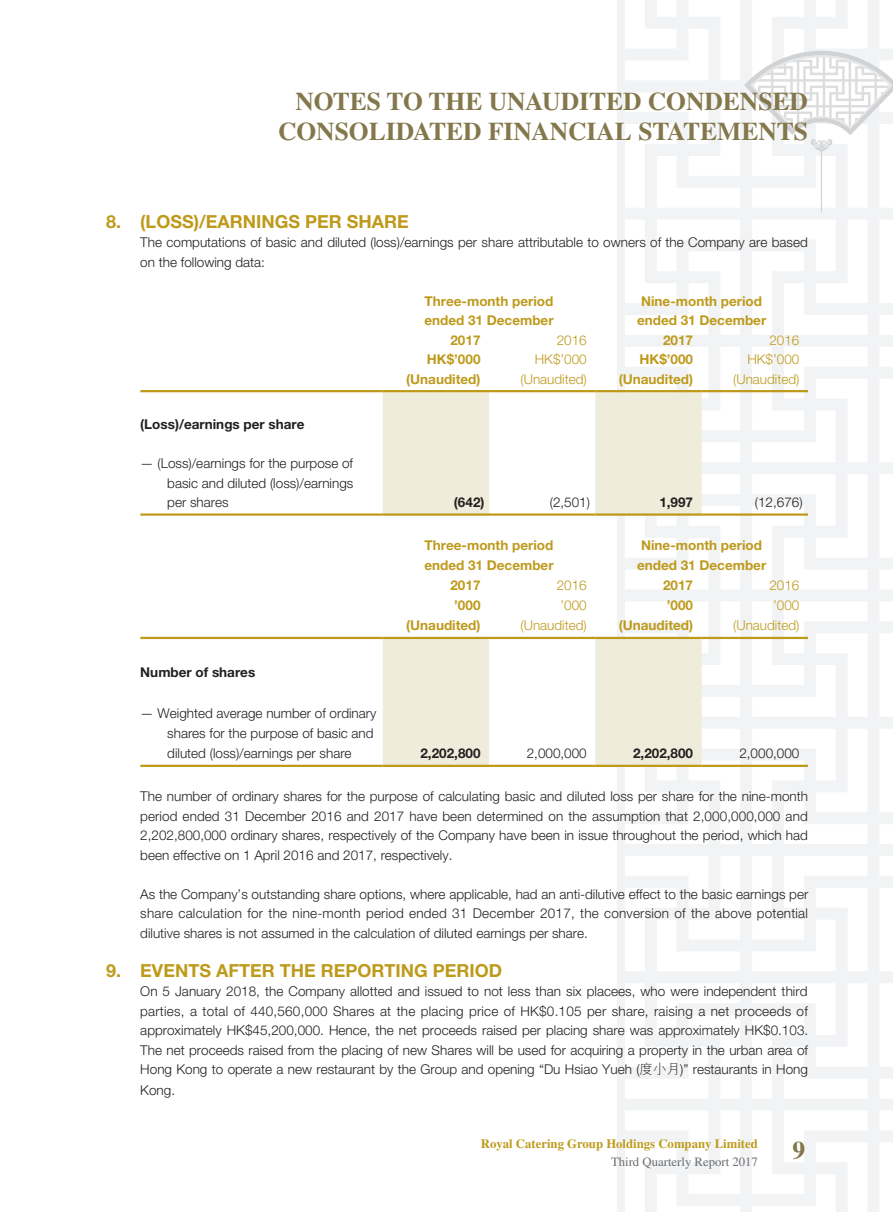
<style>
.page{position:relative;width:893px;height:1212px;background:#fff}
.page>*{position:absolute;margin:0;border:0;box-sizing:border-box;transform-origin:0 0}
.t1{font:700 25.5px/30px "Times LT Std";color:#83774b;text-align:right}
.t2{font:700 18px "Helvetica Neue LT Std";color:#be9a1b}
.t3{font:300 13.5px/19.5px "Helvetica Neue LT Std";color:#231f20;text-align:justify}
.t4{font:700 13.5px/19.5px "Helvetica Neue LT Std";color:#be9a1b}
.t5{font:300 13.5px "Helvetica Neue LT Std";color:#be9a1b}
.t6{font:700 13.5px "Helvetica Neue LT Std";color:#231f20}
.t7{font:700 12.75px "Times LT Std";color:#be9a1b}
.t8{font:12.75px "Times LT Std";color:#6c6d70}
.s1{font-family:"M Hei HK"}
</style>
<div class="page">
<svg style="left:617px;top:0;width:276px;height:1212px"></svg>
<svg style="left:744px;top:51px;width:149px;height:101px"></svg>
<hr style="left:821px;top:150px;width:1px;height:63px;background:#d1d2d4">
<svg style="left:383px;top:392px;width:319px;height:121px"></svg>
<hr style="left:140px;top:390px;width:243px;height:2px;background:#be9a1b">
<hr style="left:383px;top:390px;width:106px;height:2px;background:#be9a1b">
<hr style="left:489px;top:390px;width:106px;height:2px;background:#be9a1b">
<hr style="left:595px;top:390px;width:107px;height:2px;background:#be9a1b">
<hr style="left:702px;top:390px;width:106px;height:2px;background:#be9a1b">
<hr style="left:140px;top:513px;width:243px;height:3px;background:#be9a1b">
<hr style="left:383px;top:513px;width:106px;height:3px;background:#be9a1b">
<hr style="left:489px;top:513px;width:106px;height:3px;background:#be9a1b">
<hr style="left:595px;top:513px;width:107px;height:3px;background:#be9a1b">
<hr style="left:702px;top:513px;width:106px;height:3px;background:#be9a1b">
<svg style="left:383px;top:639px;width:319px;height:126px"></svg>
<hr style="left:140px;top:637px;width:243px;height:2px;background:#be9a1b">
<hr style="left:383px;top:637px;width:106px;height:2px;background:#be9a1b">
<hr style="left:489px;top:637px;width:106px;height:2px;background:#be9a1b">
<hr style="left:595px;top:637px;width:107px;height:2px;background:#be9a1b">
<hr style="left:702px;top:637px;width:106px;height:2px;background:#be9a1b">
<hr style="left:140px;top:765px;width:243px;height:2px;background:#be9a1b">
<hr style="left:383px;top:765px;width:106px;height:2px;background:#be9a1b">
<hr style="left:489px;top:765px;width:106px;height:2px;background:#be9a1b">
<hr style="left:595px;top:765px;width:107px;height:2px;background:#be9a1b">
<hr style="left:702px;top:765px;width:106px;height:2px;background:#be9a1b">
<h1 class="t1" style="left:278px;top:86px;width:531px">NOTES TO THE UNAUDITED CONDENSED<br>CONSOLIDATED FINANCIAL STATEMENTS</h1>
<h2 class="t2" style="left:106px;top:210px;width:304px">8. (LOSS)/EARNINGS PER SHARE</h2>
<p class="t3" style="left:140px;top:232px;width:669px">The computations of basic and diluted (loss)/earnings per share attributable to owners of the Company are based on the following data:</p>
<p class="t4" style="left:424px;top:291px;width:131px">Three-month period ended 31 December</p>
<p class="t4" style="left:637px;top:291px;width:131px;text-align:center">Nine-month period ended 31 December</p>
<p class="t4" style="left:450px;top:330px;width:32px">2017</p>
<p class="t5" style="left:557px;top:331px;width:32px">2016</p>
<p class="t4" style="left:663px;top:330px;width:32px">2017</p>
<p class="t5" style="left:769px;top:331px;width:32px">2016</p>
<p class="t4" style="left:427px;top:349px;width:55px">HK$’000</p>
<p class="t5" style="left:535px;top:351px;width:54px">HK$’000</p>
<p class="t4" style="left:640px;top:349px;width:55px">HK$’000</p>
<p class="t5" style="left:747px;top:351px;width:54px">HK$’000</p>
<p class="t4" style="left:406px;top:369px;width:76px">(Unaudited)</p>
<p class="t5" style="left:521px;top:370px;width:68px">(Unaudited)</p>
<p class="t4" style="left:619px;top:369px;width:76px">(Unaudited)</p>
<p class="t5" style="left:733px;top:370px;width:68px">(Unaudited)</p>
<p class="t6" style="left:140px;top:416px;width:166px">(Loss)/earnings per share</p>
<p class="t3" style="left:167px;top:453px;width:188px;text-indent:-27px">— (Loss)/earnings for the purpose of basic and diluted (loss)/earnings per shares</p>
<p class="t6" style="left:454px;top:494px;width:32px">(642)</p>
<p class="t3" style="left:550px;top:492px;width:42px">(2,501)</p>
<p class="t6" style="left:659px;top:494px;width:35px">1,997</p>
<p class="t3" style="left:755px;top:492px;width:49px">(12,676)</p>
<p class="t4" style="left:424px;top:535px;width:131px">Three-month period ended 31 December</p>
<p class="t4" style="left:637px;top:535px;width:131px;text-align:center">Nine-month period ended 31 December</p>
<p class="t4" style="left:450px;top:575px;width:32px">2017</p>
<p class="t5" style="left:557px;top:577px;width:32px">2016</p>
<p class="t4" style="left:663px;top:575px;width:32px">2017</p>
<p class="t5" style="left:769px;top:577px;width:32px">2016</p>
<p class="t4" style="left:454px;top:595px;width:28px">’000</p>
<p class="t5" style="left:560px;top:597px;width:28px">’000</p>
<p class="t4" style="left:667px;top:595px;width:28px">’000</p>
<p class="t5" style="left:773px;top:597px;width:28px">’000</p>
<p class="t4" style="left:406px;top:615px;width:76px">(Unaudited)</p>
<p class="t5" style="left:521px;top:617px;width:68px">(Unaudited)</p>
<p class="t4" style="left:619px;top:615px;width:76px">(Unaudited)</p>
<p class="t5" style="left:733px;top:617px;width:68px">(Unaudited)</p>
<p class="t6" style="left:140px;top:664px;width:116px">Number of shares</p>
<p class="t3" style="left:167px;top:702px;width:211px;line-height:20.2px;text-align:left;text-indent:-27px">— Weighted average number of ordinary shares for the purpose of basic and diluted (loss)/earnings per share</p>
<p class="t6" style="left:420px;top:745px;width:62px">2,202,800</p>
<p class="t3" style="left:527px;top:743px;width:62px">2,000,000</p>
<p class="t6" style="left:633px;top:745px;width:62px">2,202,800</p>
<p class="t3" style="left:739px;top:743px;width:62px">2,000,000</p>
<p class="t3" style="left:140px;top:786px;width:669px">The number of ordinary shares for the purpose of calculating basic and diluted loss per share for the nine-month period ended 31 December 2016 and 2017 have been determined on the assumption that 2,000,000,000 and 2,202,800,000 ordinary shares, respectively of the Company have been in issue throughout the period, which had been effective on 1 April 2016 and 2017, respectively.</p>
<p class="t3" style="left:140px;top:884px;width:669px">As the Company’s outstanding share options, where applicable, had an anti-dilutive effect to the basic earnings per share calculation for the nine-month period ended 31 December 2017, the conversion of the above potential dilutive shares is not assumed in the calculation of diluted earnings per share.</p>
<h2 class="t2" style="left:106px;top:959px;width:397px">9. EVENTS AFTER THE REPORTING PERIOD</h2>
<p class="t3" style="left:140px;top:981px;width:669px">On 5 January 2018, the Company allotted and issued to not less than six placees, who were independent third parties, a total of 440,560,000 Shares at the placing price of HK$0.105 per share, raising a net proceeds of approximately HK$45,200,000. Hence, the net proceeds raised per placing share was approximately HK$0.103.<br>The net proceeds raised from the placing of new Shares will be used for acquiring a property in the urban area of Hong Kong to operate a new restaurant by the Group and opening “Du Hsiao Yueh (<span class="s1">度小月</span>)” restaurants in Hong</p>
<p class="t3" style="left:140px;top:1080px;width:36px">Kong.</p>
<p class="t7" style="left:481px;top:1136px;width:279px">Royal Catering Group Holdings Company Limited</p>
<p class="t8" style="left:611px;top:1155px;width:148px">Third Quarterly Report 2017</p>
<h1 class="t1" style="left:793px;top:1134px;width:14px">9</h1>
</div>
